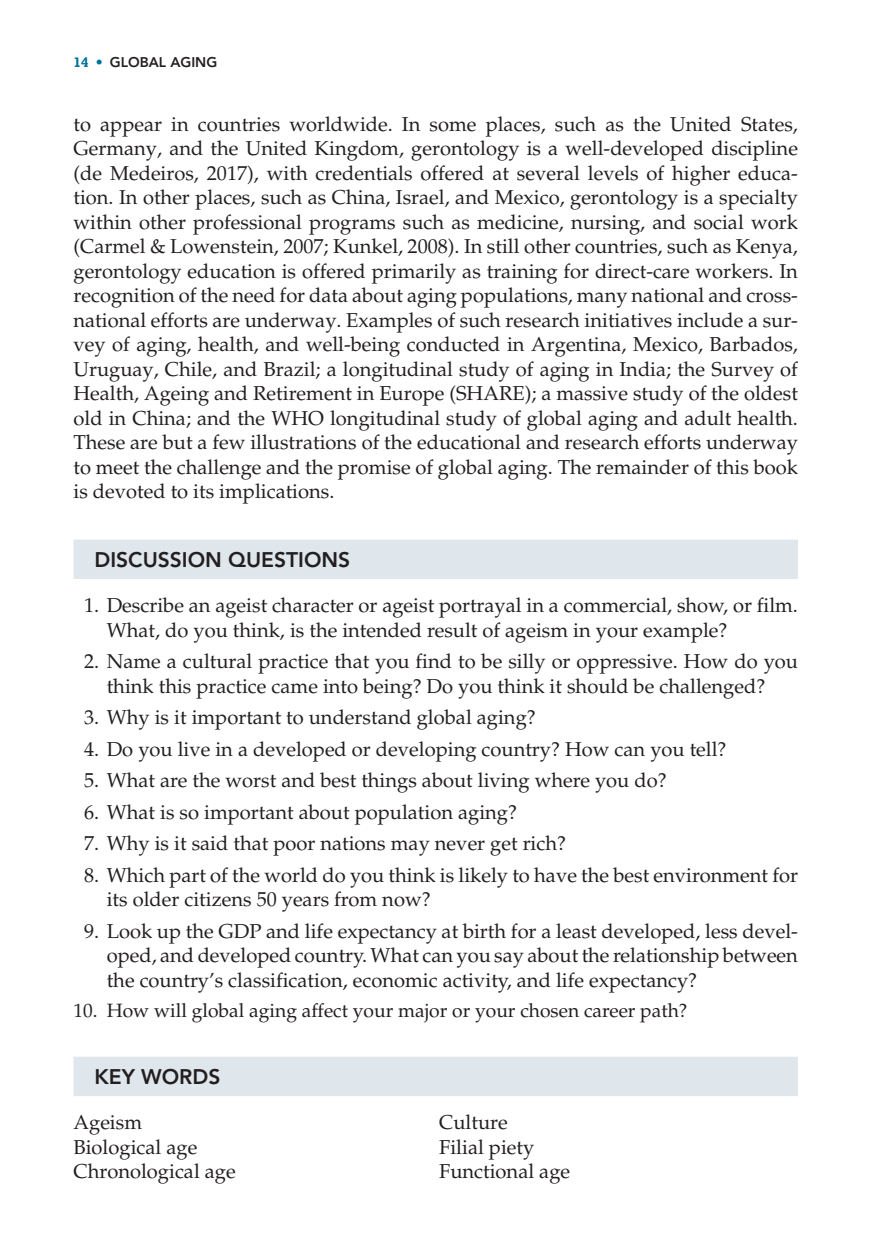
<style>
.page{position:relative;width:882px;height:1260px;background:#fff}
.page>*{position:absolute;margin:0;border:0;box-sizing:border-box;transform-origin:0 0}
.t1{font:800 21px "Avenir LT Std";color:#231f20}
.t2{font:20.12px/24.5px "Palatino LT Std";color:#231f20}
.t3{font:19.25px "Palatino LT Std";color:#231f20}
.t4{font:800 14px "Avenir LT Std";color:#231f20}
.s1{font-family:"Rockwell Std";font-weight:700;color:#00739a}
.s2{color:#00739a}
</style>
<div class="page">
<div style="left:74px;top:540px;width:724px;height:39px;background:#dfe6ec"></div>
<div style="left:74px;top:1057px;width:724px;height:39px;background:#dfe6ec"></div>
<p class="t4" style="left:74px;top:57px;width:145px"><span class="s1">14</span> <span class="s2">•</span> GLOBAL AGING</p>
<p class="t2" style="left:74px;top:114px;width:726px;text-align:justify">to appear in countries worldwide. In some places, such as the United States, Germany, and the United Kingdom, gerontology is a well-developed discipline (de Medeiros, 2017), with credentials offered at several levels of higher educa&shy;tion. In other places, such as China, Israel, and Mexico, gerontology is a specialty within other professional programs such as medicine, nursing, and social work (Carmel &amp; Lowenstein, 2007; Kunkel, 2008). In still other countries, such as Kenya, gerontology education is offered primarily as training for direct-care workers. In recognition of the need for data about aging populations, many national and cross&shy;national efforts are underway. Examples of such research initiatives include a sur&shy;vey of aging, health, and well-being conducted in Argentina, Mexico, Barbados, Uruguay, Chile, and Brazil; a longitudinal study of aging in India; the Survey of Health, Ageing and Retirement in Europe (SHARE); a massive study of the oldest old in China; and the WHO longitudinal study of global aging and adult health.<br>These are but a few illustrations of the educational and research efforts underway to meet the challenge and the promise of global aging. The remainder of this book is devoted to its implications.</p>
<p class="t1" style="left:94px;top:550px;width:257px">DISCUSSION QUESTIONS</p>
<p class="t2" style="left:107px;top:595px;width:693px;text-indent:-23px">1. Describe an ageist character or ageist portrayal in a commercial, show, or film.<br>What, do you think, is the intended result of ageism in your example?</p>
<p class="t2" style="left:84px;top:651px;width:715px;text-align:center">2. Name a cultural practice that you find to be silly or oppressive. How do you think this practice came into being? Do you think it should be challenged?</p>
<p class="t2" style="left:84px;top:707px;width:453px">3. Why is it important to understand global aging?</p>
<p class="t2" style="left:84px;top:739px;width:644px">4. Do you live in a developed or developing country? How can you tell?</p>
<p class="t2" style="left:84px;top:770px;width:584px">5. What are the worst and best things about living where you do?</p>
<p class="t2" style="left:84px;top:802px;width:435px">6. What is so important about population aging?</p>
<p class="t2" style="left:84px;top:833px;width:484px">7. Why is it said that poor nations may never get rich?</p>
<p class="t2" style="left:107px;top:865px;width:693px;text-indent:-23px">8. Which part of the world do you think is likely to have the best environment for its older citizens 50 years from now?</p>
<p class="t2" style="left:107px;top:921px;width:693px;text-align:justify;text-indent:-23px">9. Look up the GDP and life expectancy at birth for a least developed, less devel&shy;oped, and developed country. What can you say about the relationship between the country’s classification, economic activity, and life expectancy?</p>
<p class="t3" style="left:74px;top:1004px;width:616px">10. How will global aging affect your major or your chosen career path?</p>
<p class="t1" style="left:94px;top:1068px;width:127px">KEY WORDS</p>
<p class="t2" style="left:74px;top:1113px;width:164px">Ageism<br>Biological age<br>Chronological age</p>
<p class="t2" style="left:439px;top:1113px;width:132px">Culture<br>Filial piety<br>Functional age</p>
</div>
